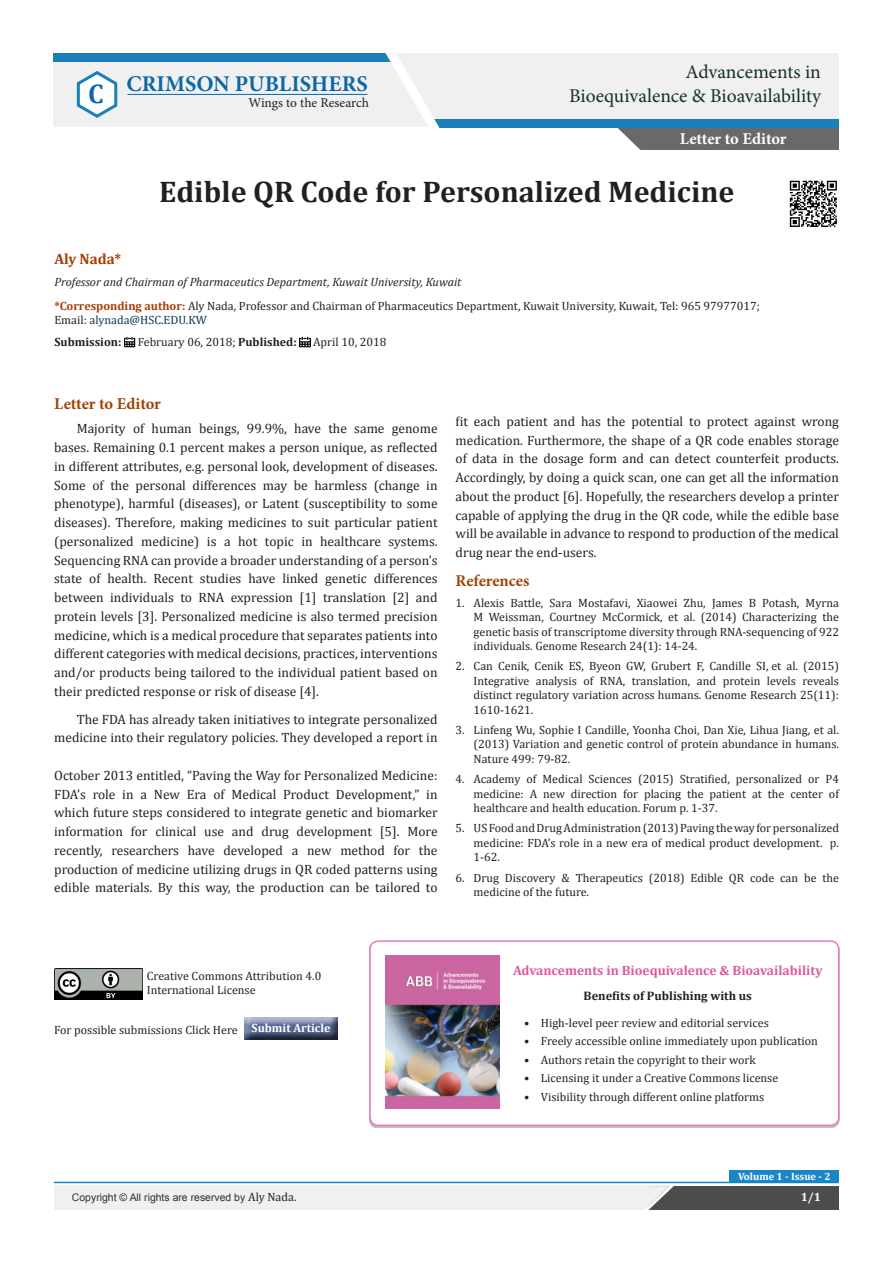
<style>
.page{position:relative;width:893px;height:1263px;background:#fff}
.page>*{position:absolute;margin:0;border:0;box-sizing:border-box;transform-origin:0 0}
.t1{font:700 30px "Cambria";color:#231f20}
.t2{font:700 27px "Cambria";color:#0b67a8}
.t3{font:700 22.5px "Minion Pro";color:#0b67a8}
.t4{font:19.5px "Minion Pro";color:#12302b}
.t5{font:700 16.5px "Minion Pro";letter-spacing:-.005em;color:#a14307}
.t6{font:700 16.5px "Minion Pro";letter-spacing:-.005em;color:#fff}
.t7{font:700 15px "Cambria";color:#a73d07}
.t8{font:13.5px/18.8px "Cambria";color:#231f20;text-align:justify}
.t9{font:700 13.5px "Cambria";color:#dd5a9b}
.t10{font:13.5px "Minion Pro";color:#231f20}
.t11{font:700 12.3px "Cambria";color:#231f20}
.t12{font:12px/14.4px "Cambria";color:#231f20;text-align:justify}
.t13{font:italic 12px "Cambria";color:#231f20}
.t14{font:12px "Cambria";color:#0c3650}
.t15{font:700 12px "Cambria";color:#fff}
.t16{font:700 12px "Cambria";color:#231f20}
.t17{font:10.5px "Arial";color:#312f30}
.t18{font:700 10.5px "Cambria";color:#fff}
.s1{font-weight:700;color:#a73d07}
.s2{color:#231f20}
.s3{font-weight:700}
.s4{font-family:"Cambria";font-size:12px;color:#231f20}
</style>
<div class="page">
<svg style="left:124px;top:337px;width:11px;height:10px"></svg>
<svg style="left:299px;top:337px;width:11px;height:10px"></svg>
<div style="left:615px;top:127px;width:224px;height:23px;background:#69696c"></div>
<svg style="left:615px;top:128px;width:25px;height:22px"></svg>
<div style="left:54px;top:54px;width:785px;height:73px;background:#f0f0f0"></div>
<svg style="left:76px;top:71px;width:42px;height:47px"></svg>
<hr style="left:127px;top:94px;width:240px;height:1px;background:#0b67a8">
<div style="left:430px;top:119px;width:409px;height:9px;background:#1981b8"></div>
<div style="left:54px;top:54px;width:338px;height:8px;background:#1981b8"></div>
<svg style="left:344px;top:53px;width:111px;height:75px"></svg>
<div style="left:647px;top:1186px;width:192px;height:23px;background:#4b4c4d"></div>
<div style="left:54px;top:1186px;width:593px;height:23px;background:#f0f0f0"></div>
<svg style="left:639px;top:1181px;width:41px;height:29px"></svg>
<hr style="left:54px;top:1185px;width:615px;height:1px;background:#f0f0f0">
<hr style="left:54px;top:1182px;width:784px;height:1px;background:#0b88c4">
<div style="left:730px;top:1170px;width:109px;height:12px;background:#1b86c6"></div>
<img style="left:789px;top:180px;width:48px;height:47px">
<div style="left:244px;top:1017px;width:96px;height:23px;background:#231f20;opacity:.75"></div>
<img style="left:54px;top:968px;width:88px;height:31px">
<div style="left:369px;top:940px;width:470px;height:186px;border:2px solid #e877b8;border-radius:9px"></div>
<img style="left:385px;top:955px;width:115px;height:154px">
<p class="t4" style="left:685px;top:59px;width:137px">Advancements in</p>
<p class="t3" style="left:126px;top:68px;width:243px">CRIMSON PUBLISHERS</p>
<p class="t10" style="left:248px;top:94px;width:122px">Wings to the Research</p>
<p class="t2" style="left:88px;top:74px;width:17px">C</p>
<p class="t4" style="left:569px;top:82px;width:253px">Bioequivalence &amp; Bioavailability</p>
<p class="t6" style="left:680px;top:127px;width:108px">Letter to Editor</p>
<p class="t1" style="left:159px;top:170px;width:577px">Edible QR Code for Personalized Medicine</p>
<p class="t7" style="left:54px;top:248px;width:68px">Aly Nada*</p>
<p class="t13" style="left:54px;top:273px;width:409px">Professor and Chairman of Pharmaceutics Department, Kuwait University, Kuwait</p>
<p class="t12" style="left:54px;top:299px;width:707px"><span class="s1">*Corresponding author:</span> Aly Nada, Professor and Chairman of Pharmaceutics Department, Kuwait University, Kuwait, Tel: 965 97977017;</p>
<p class="t14" style="left:54px;top:313px;width:154px"><span class="s2">Email:</span> alynada@HSC.EDU.KW</p>
<p class="t16" style="left:54px;top:334px;width:69px">Submission:</p>
<p class="t12" style="left:138px;top:335px;width:160px">February 06, 2018; <span class="s3">Published:</span></p>
<p class="t12" style="left:313px;top:335px;width:75px">April 10, 2018</p>
<p class="t5" style="left:54px;top:392px;width:108px">Letter to Editor</p>
<p class="t8" style="left:54px;top:419px;width:385px;text-indent:22px">Majority of human beings, 99.9%, have the same genome bases. Remaining 0.1 percent makes a person unique, as reflected in different attributes, e.g. personal look, development of diseases.<br>Some of the personal differences may be harmless (change in phenotype), harmful (diseases), or Latent (susceptibility to some diseases). Therefore, making medicines to suit particular patient (personalized medicine) is a hot topic in healthcare systems.<br>Sequencing RNA can provide a broader understanding of a person’s state of health. Recent studies have linked genetic differences between individuals to RNA expression [1] translation [2] and protein levels [3]. Personalized medicine is also termed precision medicine, which is a medical procedure that separates patients into different categories with medical decisions, practices, interventions and/or products being tailored to the individual patient based on their predicted response or risk of disease [4].</p>
<p class="t8" style="left:54px;top:709px;width:385px;text-align:right">The FDA has already taken initiatives to integrate personalized medicine into their regulatory policies. They developed a report in</p>
<p class="t8" style="left:54px;top:766px;width:385px">October 2013 entitled, “Paving the Way for Personalized Medicine:<br>FDA’s role in a New Era of Medical Product Development,” in which future steps considered to integrate genetic and biomarker information for clinical use and drug development [5]. More recently, researchers have developed a new method for the production of medicine utilizing drugs in QR coded patterns using edible materials. By this way, the production can be tailored to</p>
<p class="t8" style="left:456px;top:412px;width:385px">fit each patient and has the potential to protect against wrong medication. Furthermore, the shape of a QR code enables storage of data in the dosage form and can detect counterfeit products.<br>Accordingly, by doing a quick scan, one can get all the information about the product [6]. Hopefully, the researchers develop a printer capable of applying the drug in the QR code, while the edible base will be available in advance to respond to production of the medical drug near the end-users.</p>
<p class="t5" style="left:456px;top:569px;width:75px">References</p>
<p class="t12" style="left:474px;top:595px;width:367px;text-indent:-18px">1. Alexis Battle, Sara Mostafavi, Xiaowei Zhu, James B Potash, Myrna M Weissman, Courtney McCormick, et al. (2014) Characterizing the genetic basis of transcriptome diversity through RNA-sequencing of 922 individuals. Genome Research 24(1): 14-24.</p>
<p class="t12" style="left:474px;top:659px;width:367px;text-indent:-18px">2. Can Cenik, Cenik ES, Byeon GW, Grubert F, Candille SI, et al. (2015)<br>Integrative analysis of RNA, translation, and protein levels reveals distinct regulatory variation across humans. Genome Research 25(11):<br>1610-1621.</p>
<p class="t12" style="left:474px;top:723px;width:367px;text-indent:-18px">3. Linfeng Wu, Sophie I Candille, Yoonha Choi, Dan Xie, Lihua Jiang, et al. (2013) Variation and genetic control of protein abundance in humans.<br>Nature 499: 79-82.</p>
<p class="t12" style="left:474px;top:772px;width:367px;text-indent:-18px">4. Academy of Medical Sciences (2015) Stratified, personalized or P4 medicine: A new direction for placing the patient at the center of healthcare and health education. Forum p. 1-37.</p>
<p class="t12" style="left:474px;top:821px;width:367px;text-indent:-18px">5. US Food and Drug Administration (2013) Paving the way for personalized medicine: FDA’s role in a new era of medical product development. p.<br>1-62.</p>
<p class="t12" style="left:474px;top:870px;width:367px;text-indent:-18px">6. Drug Discovery &amp; Therapeutics (2018) Edible QR code can be the medicine of the future.</p>
<p class="t12" style="left:147px;top:968px;width:176px">Creative Commons Attribution 4.0<br>International License</p>
<p class="t12" style="left:54px;top:1022px;width:185px">For possible submissions Click Here</p>
<p class="t15" style="left:252px;top:1019px;width:81px">Submit Article</p>
<p class="t9" style="left:513px;top:960px;width:311px">Advancements in Bioequivalence &amp; Bioavailability</p>
<p class="t11" style="left:584px;top:987px;width:170px">Benefits of Publishing with us</p>
<p class="t12" style="left:524px;top:1015px;width:246px">• High-level peer review and editorial services</p>
<p class="t12" style="left:524px;top:1034px;width:295px">• Freely accessible online immediately upon publication</p>
<p class="t12" style="left:524px;top:1052px;width:233px">• Authors retain the copyright to their work</p>
<p class="t12" style="left:524px;top:1071px;width:255px">• Licensing it under a Creative Commons license</p>
<p class="t12" style="left:524px;top:1089px;width:242px">• Visibility through different online platforms</p>
<p class="t18" style="left:738px;top:1169px;width:94px">Volume 1 - Issue - 2</p>
<p class="t17" style="left:72px;top:1191px;width:226px">Copyright © All rights are reserved by <span class="s4">Aly Nada.</span></p>
<p class="t15" style="left:801px;top:1189px;width:22px">1/1</p>
</div>
